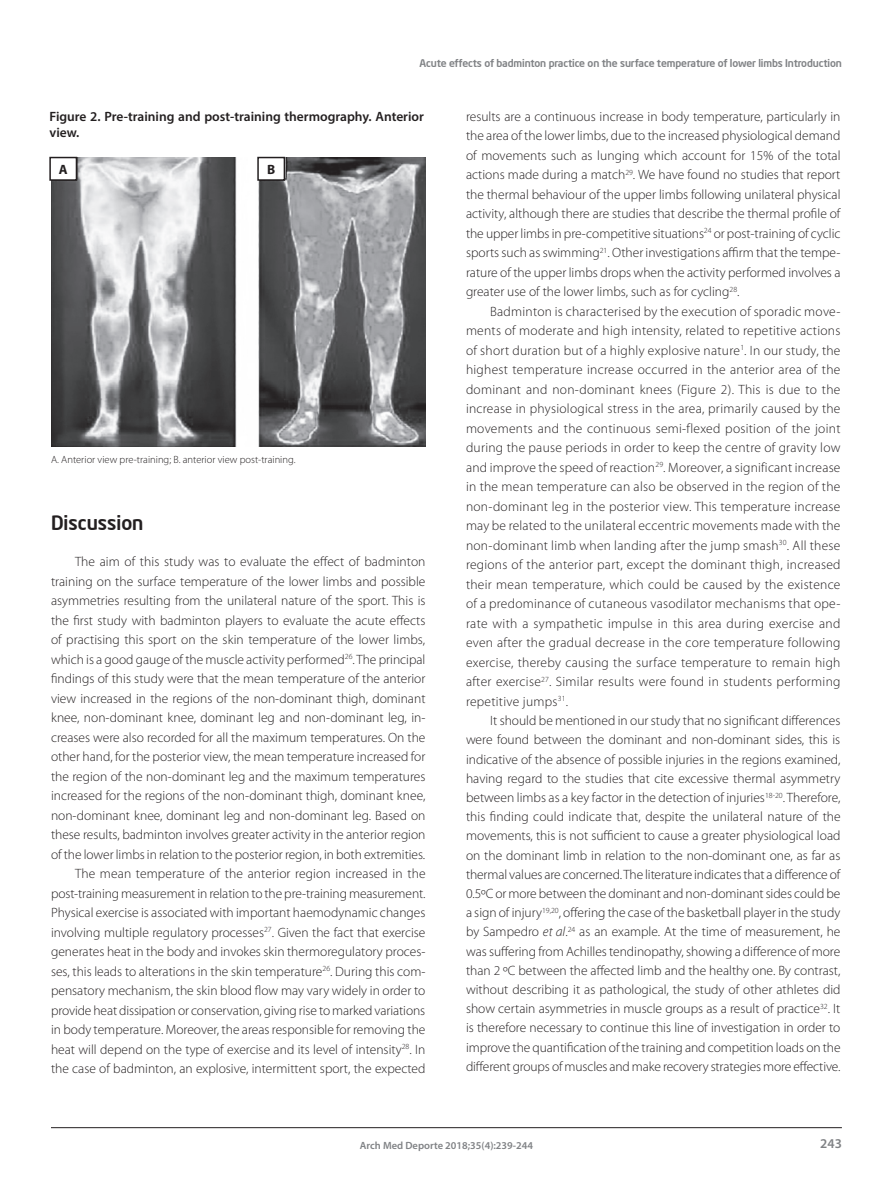
<style>
.page{position:relative;width:893px;height:1191px;background:#fff}
.page>*{position:absolute;margin:0;border:0;box-sizing:border-box;transform-origin:0 0}
.Subtítulo_1{font:500 19.5px "Neo Sans Intel";color:#231f20}
.C__de_texto{font:300 13.5px/19.5px "Myriad Pro";color:#231f20;text-align:justify}
.Titol_Tabla{font:600 13.5px/16.2px "Myriad Pro";color:#231f20}
.t1{font:600 13.5px "Myriad Pro";color:#808285}
.Peu_Taula{font:700 13.5px "Myriad Pro";color:#231f20}
.t2{font:500 10.5px "Neo Sans Intel";letter-spacing:-.01em;color:#808285}
.Peu_Taula-2{font:300 10.5px "Myriad Pro";color:#231f20}
.t3{font:600 10.5px "Myriad Pro";color:#808285}
.s1{font-style:italic}
</style>
<div class="page">
<hr style="left:51px;top:1127px;width:791px;height:1px;background:#231f20">
<img style="left:51px;top:157px;width:374px;height:289px">
<div style="left:50px;top:157px;width:26px;height:23px;background:#fff"></div>
<div style="left:49px;top:157px;width:28px;height:24px;border:2px solid #231f20"></div>
<div style="left:258px;top:157px;width:26px;height:23px;background:#fff"></div>
<div style="left:257px;top:157px;width:28px;height:24px;border:2px solid #231f20"></div>
<p class="t2" style="left:419px;top:56px;width:424px">Acute effects of badminton practice on the surface temperature of lower limbs Introduction</p>
<p class="Titol_Tabla" style="left:50px;top:108px;width:376px">Figure 2. Pre-training and post-training thermography. Anterior view.</p>
<p class="Peu_Taula" style="left:59px;top:160px;width:10px">A</p>
<p class="Peu_Taula" style="left:267px;top:160px;width:10px">B</p>
<p class="Peu_Taula-2" style="left:51px;top:453px;width:246px">A. Anterior view pre-training; B. anterior view post-training.</p>
<p class="Subtítulo_1" style="left:51px;top:510px;width:94px">Discussion</p>
<p class="C__de_texto" style="left:51px;top:551px;width:376px;text-indent:24px">The aim of this study was to evaluate the effect of badminton training on the surface temperature of the lower limbs and possible asymmetries resulting from the unilateral nature of the sport. This is the first study with badminton players to evaluate the acute effects of practising this sport on the skin temperature of the lower limbs, which is a good gauge of the muscle activity performed<sup>26</sup>. The principal findings of this study were that the mean temperature of the anterior view increased in the regions of the non-dominant thigh, dominant knee, non-dominant knee, dominant leg and non-dominant leg, in&shy;creases were also recorded for all the maximum temperatures. On the other hand, for the posterior view, the mean temperature increased for the region of the non-dominant leg and the maximum temperatures increased for the regions of the non-dominant thigh, dominant knee, non-dominant knee, dominant leg and non-dominant leg. Based on these results, badminton involves greater activity in the anterior region of the lower limbs in relation to the posterior region, in both extremities.</p>
<p class="C__de_texto" style="left:51px;top:863px;width:376px;text-indent:24px">The mean temperature of the anterior region increased in the post-training measurement in relation to the pre-training measurement.<br>Physical exercise is associated with important haemodynamic changes involving multiple regulatory processes<sup>27</sup>. Given the fact that exercise generates heat in the body and invokes skin thermoregulatory proces&shy;ses, this leads to alterations in the skin temperature<sup>26</sup>. During this com&shy;pensatory mechanism, the skin blood flow may vary widely in order to provide heat dissipation or conservation, giving rise to marked variations in body temperature. Moreover, the areas responsible for removing the heat will depend on the type of exercise and its level of intensity<sup>28</sup>. In the case of badminton, an explosive, intermittent sport, the expected</p>
<p class="C__de_texto" style="left:466px;top:106px;width:376px">results are a continuous increase in body temperature, particularly in the area of the lower limbs, due to the increased physiological demand of movements such as lunging which account for 15% of the total actions made during a match<sup>29</sup>. We have found no studies that report the thermal behaviour of the upper limbs following unilateral physical activity, although there are studies that describe the thermal profile of the upper limbs in pre-competitive situations<sup>24</sup> or post-training of cyclic sports such as swimming<sup>21</sup>. Other investigations affirm that the tempe&shy;rature of the upper limbs drops when the activity performed involves a greater use of the lower limbs, such as for cycling<sup>28</sup>.</p>
<p class="C__de_texto" style="left:466px;top:301px;width:376px;text-indent:24px">Badminton is characterised by the execution of sporadic move&shy;ments of moderate and high intensity, related to repetitive actions of short duration but of a highly explosive nature<sup>1</sup>. In our study, the highest temperature increase occurred in the anterior area of the dominant and non-dominant knees (Figure 2). This is due to the increase in physiological stress in the area, primarily caused by the movements and the continuous semi-flexed position of the joint during the pause periods in order to keep the centre of gravity low and improve the speed of reaction<sup>29</sup>. Moreover, a significant increase in the mean temperature can also be observed in the region of the non-dominant leg in the posterior view. This temperature increase may be related to the unilateral eccentric movements made with the non-dominant limb when landing after the jump smash<sup>30</sup>. All these regions of the anterior part, except the dominant thigh, increased their mean temperature, which could be caused by the existence of a predominance of cutaneous vasodilator mechanisms that ope&shy;rate with a sympathetic impulse in this area during exercise and even after the gradual decrease in the core temperature following exercise, thereby causing the surface temperature to remain high after exercise<sup>27</sup>. Similar results were found in students performing repetitive jumps<sup>31</sup>.</p>
<p class="C__de_texto" style="left:466px;top:711px;width:376px;text-indent:24px">It should be mentioned in our study that no significant differences were found between the dominant and non-dominant sides, this is indicative of the absence of possible injuries in the regions examined, having regard to the studies that cite excessive thermal asymmetry between limbs as a key factor in the detection of injuries<sup>18-20</sup>. Therefore, this finding could indicate that, despite the unilateral nature of the movements, this is not sufficient to cause a greater physiological load on the dominant limb in relation to the non-dominant one, as far as thermal values are concerned. The literature indicates that a difference of 0.5ºC or more between the dominant and non-dominant sides could be a sign of injury<sup>19,20</sup>, offering the case of the basketball player in the study by Sampedro <span class="s1">et al</span>.<sup>24</sup> as an example. At the time of measurement, he was suffering from Achilles tendinopathy, showing a difference of more than 2 ºC between the affected limb and the healthy one. By contrast, without describing it as pathological, the study of other athletes did show certain asymmetries in muscle groups as a result of practice<sup>32</sup>. It is therefore necessary to continue this line of investigation in order to improve the quantification of the training and competition loads on the different groups of muscles and make recovery strategies more effective.</p>
<p class="t3" style="left:360px;top:1138px;width:175px">Arch Med Deporte 2018;35(4):239-244</p>
<p class="t1" style="left:820px;top:1135px;width:23px">243</p>
</div>
